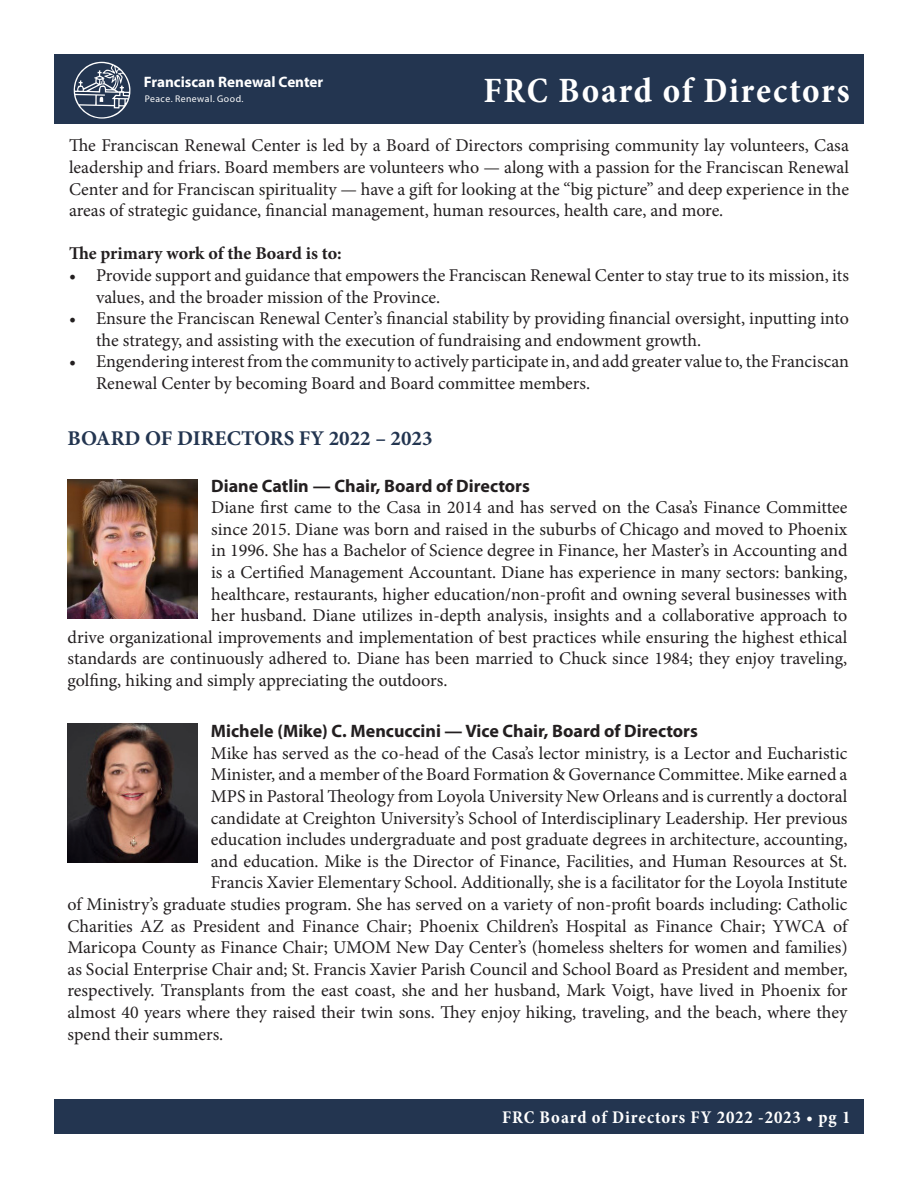
<style>
.page{position:relative;width:918px;height:1188px;background:#fff}
.page>*{position:absolute;margin:0;border:0;box-sizing:border-box;transform-origin:0 0}
.t1{font:700 condensed 36px "Minion Pro";letter-spacing:.05em;color:#fff}
.t2{font:700 21px "Minion Pro";color:#233550}
.t3{font:18px/21.6px "Minion Pro";color:#231f20}
.t4{font:700 18px "Myriad Pro";color:#231f20}
.t5{font:700 condensed 18px "Minion Pro";letter-spacing:.05em;color:#fff}
.t6{font:700 18px "Minion Pro";color:#231f20}
.t7{font:700 15.15px "Myriad Pro";color:#fff}
.t8{font:9.75px "Myriad";letter-spacing:.05em;color:#fff}
</style>
<div class="page">
<div style="left:54px;top:54px;width:810px;height:69px;background:#233550"></div>
<svg style="left:74px;top:62px;width:56px;height:57px"></svg>
<img style="left:67px;top:724px;width:130px;height:138px">
<div style="left:54px;top:1100px;width:810px;height:34px;background:#233550"></div>
<img style="left:68px;top:480px;width:130px;height:139px">
<p class="t7" style="left:144px;top:72px;width:181px">Franciscan Renewal Center</p>
<p class="t8" style="left:145px;top:94px;width:100px">Peace. Renewal. Good.</p>
<p class="t1" style="left:483px;top:65px;width:368px">FRC Board of Directors</p>
<p class="t3" style="left:69px;top:135px;width:782px;text-align:justify">The Franciscan Renewal Center is led by a Board of Directors comprising community lay volunteers, Casa leadership and friars. Board members are volunteers who — along with a passion for the Franciscan Renewal Center and for Franciscan spirituality — have a gift for looking at the “big picture” and deep experience in the areas of strategic guidance, financial management, human resources, health care, and more.</p>
<p class="t6" style="left:69px;top:241px;width:274px">The primary work of the Board is to:</p>
<p class="t3" style="left:96px;top:264px;width:754px;text-indent:-27px">• Provide support and guidance that empowers the Franciscan Renewal Center to stay true to its mission, its values, and the broader mission of the Province.</p>
<p class="t3" style="left:96px;top:308px;width:755px;text-indent:-27px">• Ensure the Franciscan Renewal Center’s financial stability by providing financial oversight, inputting into the strategy, and assisting with the execution of fundraising and endowment growth.</p>
<p class="t3" style="left:96px;top:351px;width:755px;text-indent:-27px">• Engendering interest from the community to actively participate in, and add greater value to, the Franciscan<br>Renewal Center by becoming Board and Board committee members.</p>
<p class="t2" style="left:68px;top:424px;width:367px">BOARD OF DIRECTORS FY 2022 – 2023</p>
<p class="t4" style="left:211px;top:474px;width:320px">Diane Catlin — Chair, Board of Directors</p>
<p class="t3" style="left:211px;top:497px;width:638px">Diane first came to the Casa in 2014 and has served on the Casa’s Finance Committee</p>
<p class="t3" style="left:211px;top:518px;width:638px">since 2015. Diane was born and raised in the suburbs of Chicago and moved to Phoenix</p>
<p class="t3" style="left:211px;top:540px;width:638px">in 1996. She has a Bachelor of Science degree in Finance, her Master’s in Accounting and</p>
<p class="t3" style="left:211px;top:561px;width:638px">is a Certified Management Accountant. Diane has experience in many sectors: banking,</p>
<p class="t3" style="left:211px;top:583px;width:638px">healthcare, restaurants, higher education/non-profit and owning several businesses with</p>
<p class="t3" style="left:211px;top:605px;width:638px">her husband. Diane utilizes in-depth analysis, insights and a collaborative approach to</p>
<p class="t3" style="left:68px;top:626px;width:781px">drive organizational improvements and implementation of best practices while ensuring the highest ethical</p>
<p class="t3" style="left:68px;top:648px;width:781px">standards are continuously adhered to. Diane has been married to Chuck since 1984; they enjoy traveling,</p>
<p class="t3" style="left:68px;top:669px;width:381px">golfing, hiking and simply appreciating the outdoors.</p>
<p class="t4" style="left:211px;top:719px;width:489px">Michele (Mike) C. Mencuccini — Vice Chair, Board of Directors</p>
<p class="t3" style="left:211px;top:742px;width:638px">Mike has served as the co-head of the Casa’s lector ministry, is a Lector and Eucharistic</p>
<p class="t3" style="left:211px;top:764px;width:638px">Minister, and a member of the Board Formation &amp; Governance Committee. Mike earned a</p>
<p class="t3" style="left:211px;top:785px;width:638px">MPS in Pastoral Theology from Loyola University New Orleans and is currently a doctoral</p>
<p class="t3" style="left:211px;top:807px;width:638px">candidate at Creighton University’s School of Interdisciplinary Leadership. Her previous</p>
<p class="t3" style="left:211px;top:829px;width:638px">education includes undergraduate and post graduate degrees in architecture, accounting,</p>
<p class="t3" style="left:211px;top:850px;width:638px">and education. Mike is the Director of Finance, Facilities, and Human Resources at St.</p>
<p class="t3" style="left:211px;top:872px;width:638px">Francis Xavier Elementary School. Additionally, she is a facilitator for the Loyola Institute</p>
<p class="t3" style="left:68px;top:893px;width:782px">of Ministry’s graduate studies program. She has served on a variety of non-profit boards including: Catholic</p>
<p class="t3" style="left:68px;top:915px;width:782px">Charities AZ as President and Finance Chair; Phoenix Children’s Hospital as Finance Chair; YWCA of</p>
<p class="t3" style="left:68px;top:937px;width:782px">Maricopa County as Finance Chair; UMOM New Day Center’s (homeless shelters for women and families)</p>
<p class="t3" style="left:68px;top:958px;width:782px">as Social Enterprise Chair and; St. Francis Xavier Parish Council and School Board as President and member,</p>
<p class="t3" style="left:68px;top:980px;width:782px">respectively. Transplants from the east coast, she and her husband, Mark Voigt, have lived in Phoenix for</p>
<p class="t3" style="left:68px;top:1001px;width:782px">almost 40 years where they raised their twin sons. They enjoy hiking, traveling, and the beach, where they</p>
<p class="t3" style="left:68px;top:1023px;width:157px">spend their summers.</p>
<p class="t5" style="left:502px;top:1105px;width:350px">FRC Board of Directors FY 2022 -2023 • pg 1</p>
</div>
